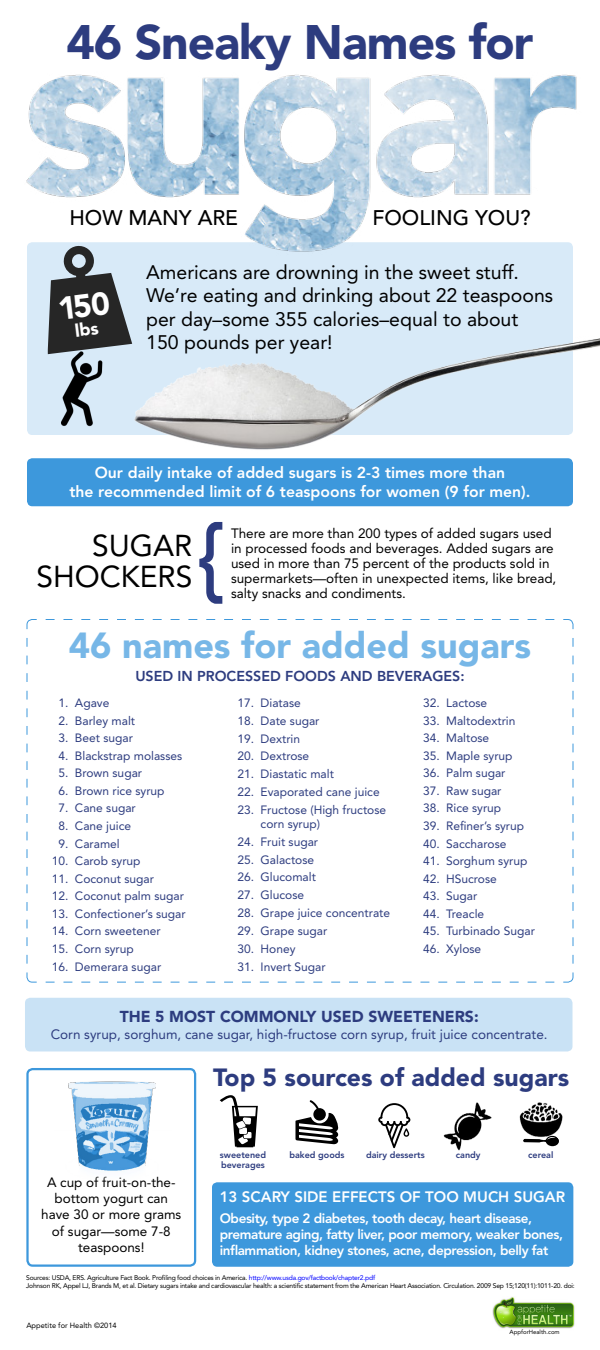
<style>
.page{position:relative;width:600px;height:1350px;background:#fff}
.page>*{position:absolute;margin:0;border:0;box-sizing:border-box;transform-origin:0 0}
.t1{font:800 92.1px "Avenir";color:#2d3c7f;scale:.8 1}
.t2{font:900 48px "Avenir";letter-spacing:-.02em;color:#2d3c7f}
.t3{font:900 36px "Avenir";color:#77b7e7}
.t4{font:30px/31.2px "Avenir";color:#000;text-align:right}
.t5{font:900 24.75px "Avenir";color:#2d3c7f}
.t6{font:500 21px "Avenir";color:#000}
.t7{font:19.5px/23.4px "Avenir";color:#000}
.t8{font:800 15.75px/18.9px "Avenir";color:#fff;text-align:center}
.t9{font:900 15.75px "Avenir";color:#2d3c7f}
.t10{font:800 15px "Avenir";color:#fff}
.t11{font:800 14.25px "Avenir";color:#2d3c7f}
.t12{font:13.5px/15px "Avenir";color:#000}
.t13{font:800 13.5px/16.2px "Avenir";letter-spacing:-.03em;color:#fff}
.t14{font:13.5px "Avenir";color:#2d3c7f}
.t15{font:12px/14.1px "Avenir";color:#2d3c7f}
.t16{font:800 9px "Avenir";color:#2d3c7f}
.t17{font:7.5px "Avenir";color:#000}
.t18{font:6.75px/7.5px "Avenir";letter-spacing:-.03em;color:#000}
.t19{font:6px "Avenir";color:#000}
.s1{color:#00f}
</style>
<div class="page">
<img style="left:492px;top:1297px;width:83px;height:32px">
<div style="left:27px;top:242px;width:546px;height:193px;background:#d8eaf8;border-radius:5px"></div>
<svg style="left:26px;top:619px;width:548px;height:364px"></svg>
<div style="left:27px;top:458px;width:546px;height:48px;background:#3d98dc;border-radius:5px"></div>
<div style="left:25px;top:998px;width:547px;height:53px;background:#c9e2f5;border-radius:5px"></div>
<img style="left:61px;top:354px;width:42px;height:73px">
<img style="left:26px;top:74px;width:551px;height:178px">
<img style="left:116px;top:338px;width:484px;height:125px">
<div style="left:26px;top:1068px;width:170px;height:199px;border:2px solid #3d98dc;border-radius:5px"></div>
<img style="left:68px;top:1081px;width:88px;height:90px">
<svg style="left:523px;top:1138px;width:36px;height:8px"></svg>
<img style="left:519px;top:1102px;width:43px;height:36px">
<svg style="left:220px;top:1095px;width:38px;height:52px"></svg>
<svg style="left:296px;top:1100px;width:42px;height:44px"></svg>
<svg style="left:378px;top:1103px;width:32px;height:45px"></svg>
<img style="left:443px;top:1102px;width:49px;height:49px">
<div style="left:212px;top:1182px;width:361px;height:85px;background:#3d98dc;border-radius:5px"></div>
<svg style="left:48px;top:245px;width:84px;height:109px"></svg>
<h2 class="t2" style="left:67px;top:13px;width:468px">46 Sneaky Names for</h2>
<h3 class="t6" style="left:69px;top:206px;width:170px">HOW MANY ARE</h3>
<h3 class="t6" style="left:372px;top:206px;width:160px">FOOLING YOU?</h3>
<h3 class="t7" style="left:146px;top:260px;width:409px">Americans are drowning in the sweet stuff.<br>We’re eating and drinking about 22 teaspoons per day–some 355 calories–equal to about 150 pounds per year!</h3>
<h3 class="t8" style="left:69px;top:463px;width:463px">Our daily intake of added sugars is 2-3 times more than<br>the recommended limit of 6 teaspoons for women (9 for men).</h3>
<p class="t12" style="left:231px;top:526px;width:327px">There are more than 200 types of added sugars used in processed foods and beverages. Added sugars are used in more than 75 percent of the products sold in supermarkets—often in unexpected items, like bread, salty snacks and condiments.</p>
<h1 class="t1" style="left:199px;top:503px;width:27px">{</h1>
<h3 class="t4" style="left:36px;top:530px;width:158px">SUGAR<br>SHOCKERS</h3>
<h3 class="t3" style="left:69px;top:624px;width:464px">46 names for added sugars</h3>
<p class="t11" style="left:135px;top:667px;width:331px">USED IN PROCESSED FOODS AND BEVERAGES:</p>
<p class="t15" style="left:59px;top:696px;width:52px">1. Agave</p>
<p class="t15" style="left:59px;top:713px;width:78px">2. Barley malt</p>
<p class="t15" style="left:59px;top:731px;width:76px">3. Beet sugar</p>
<p class="t15" style="left:59px;top:749px;width:125px">4. Blackstrap molasses</p>
<p class="t15" style="left:59px;top:766px;width:85px">5. Brown sugar</p>
<p class="t15" style="left:59px;top:784px;width:107px">6. Brown rice syrup</p>
<p class="t15" style="left:59px;top:801px;width:79px">7. Cane sugar</p>
<p class="t15" style="left:59px;top:819px;width:74px">8. Cane juice</p>
<p class="t15" style="left:59px;top:836px;width:63px">9. Caramel</p>
<p class="t15" style="left:52px;top:854px;width:90px">10. Carob syrup</p>
<p class="t15" style="left:52px;top:871px;width:103px">11. Coconut sugar</p>
<p class="t15" style="left:52px;top:889px;width:133px">12. Coconut palm sugar</p>
<p class="t15" style="left:52px;top:907px;width:135px">13. Confectioner’s sugar</p>
<p class="t15" style="left:52px;top:924px;width:110px">14. Corn sweetener</p>
<p class="t15" style="left:52px;top:942px;width:83px">15. Corn syrup</p>
<p class="t15" style="left:52px;top:959px;width:111px">16. Demerara sugar</p>
<p class="t15" style="left:423px;top:696px;width:66px">32. Lactose</p>
<p class="t15" style="left:423px;top:713px;width:94px">33. Maltodextrin</p>
<p class="t15" style="left:423px;top:731px;width:68px">34. Maltose</p>
<p class="t15" style="left:423px;top:749px;width:91px">35. Maple syrup</p>
<p class="t15" style="left:423px;top:766px;width:84px">36. Palm sugar</p>
<p class="t15" style="left:423px;top:784px;width:80px">37. Raw sugar</p>
<p class="t15" style="left:423px;top:801px;width:80px">38. Rice syrup</p>
<p class="t15" style="left:423px;top:819px;width:103px">39. Refiner’s syrup</p>
<p class="t15" style="left:423px;top:836px;width:85px">40. Saccharose</p>
<p class="t15" style="left:423px;top:854px;width:106px">41. Sorghum syrup</p>
<p class="t15" style="left:423px;top:872px;width:75px">42. HSucrose</p>
<p class="t15" style="left:423px;top:889px;width:56px">43. Sugar</p>
<p class="t15" style="left:423px;top:907px;width:63px">44. Treacle</p>
<p class="t15" style="left:423px;top:924px;width:113px">45. Turbinado Sugar</p>
<p class="t15" style="left:423px;top:942px;width:60px">46. Xylose</p>
<p class="t15" style="left:238px;top:696px;width:65px">17. Diatase</p>
<p class="t15" style="left:238px;top:714px;width:83px">18. Date sugar</p>
<p class="t15" style="left:238px;top:731px;width:64px">19. Dextrin</p>
<p class="t15" style="left:238px;top:749px;width:73px">20. Dextrose</p>
<p class="t15" style="left:238px;top:767px;width:98px">21. Diastatic malt</p>
<p class="t15" style="left:238px;top:785px;width:144px">22. Evaporated cane juice</p>
<p class="t15" style="left:261px;top:803px;width:127px;text-indent:-23px">23. Fructose (High fructose corn syrup)</p>
<p class="t15" style="left:238px;top:835px;width:82px">24. Fruit sugar</p>
<p class="t15" style="left:238px;top:852px;width:78px">25. Galactose</p>
<p class="t15" style="left:238px;top:870px;width:80px">26. Glucomalt</p>
<p class="t15" style="left:238px;top:888px;width:68px">27. Glucose</p>
<p class="t15" style="left:238px;top:906px;width:154px">28. Grape juice concentrate</p>
<p class="t15" style="left:238px;top:924px;width:91px">29. Grape sugar</p>
<p class="t15" style="left:238px;top:942px;width:59px">30. Honey</p>
<p class="t15" style="left:238px;top:959px;width:90px">31. Invert Sugar</p>
<h3 class="t9" style="left:120px;top:1007px;width:360px">THE 5 MOST COMMONLY USED SWEETENERS:</h3>
<p class="t14" style="left:51px;top:1026px;width:498px">Corn syrup, sorghum, cane sugar, high-fructose corn syrup, fruit juice concentrate.</p>
<h3 class="t5" style="left:213px;top:1063px;width:358px">Top 5 sources of added sugars</h3>
<p class="t12" style="left:41px;top:1174px;width:142px;line-height:16.2px;text-align:center">A cup of fruit-on-the&shy;bottom yogurt can have 30 or more grams of sugar—some 7-8 teaspoons!</p>
<p class="t16" style="left:220px;top:1150px;width:48px">sweetened</p>
<p class="t16" style="left:528px;top:1150px;width:27px">cereal</p>
<p class="t16" style="left:221px;top:1160px;width:45px">beverages</p>
<p class="t16" style="left:289px;top:1150px;width:57px">baked goods</p>
<p class="t16" style="left:366px;top:1150px;width:60px">dairy desserts</p>
<p class="t16" style="left:456px;top:1150px;width:26px">candy</p>
<p class="t10" style="left:220px;top:1188px;width:347px">13 SCARY SIDE EFFECTS OF TOO MUCH SUGAR</p>
<p class="t13" style="left:220px;top:1210px;width:345px">Obesity, type 2 diabetes, tooth decay, heart disease, premature aging, fatty liver, poor memory, weaker bones, inflammation, kidney stones, acne, depression, belly fat</p>
<p class="t18" style="left:26px;top:1274px;width:550px">Sources: USDA, ERS. Agriculture Fact Book. Profiling food choices in America. <span class="s1">http://www.usda.gov/factbook/chapter2.pdf<br></span>Johnson RK, Appel LJ, Brands M, et al. Dietary sugars intake and cardiovascular health: a scientific statement from the American Heart Association. Circulation. 2009 Sep 15;120(11):1011-20. doi:</p>
<p class="t17" style="left:26px;top:1321px;width:92px">Appetite for Health ©2014</p>
<p class="t19" style="left:510px;top:1328px;width:52px">AppforHealth.com</p>
</div>
